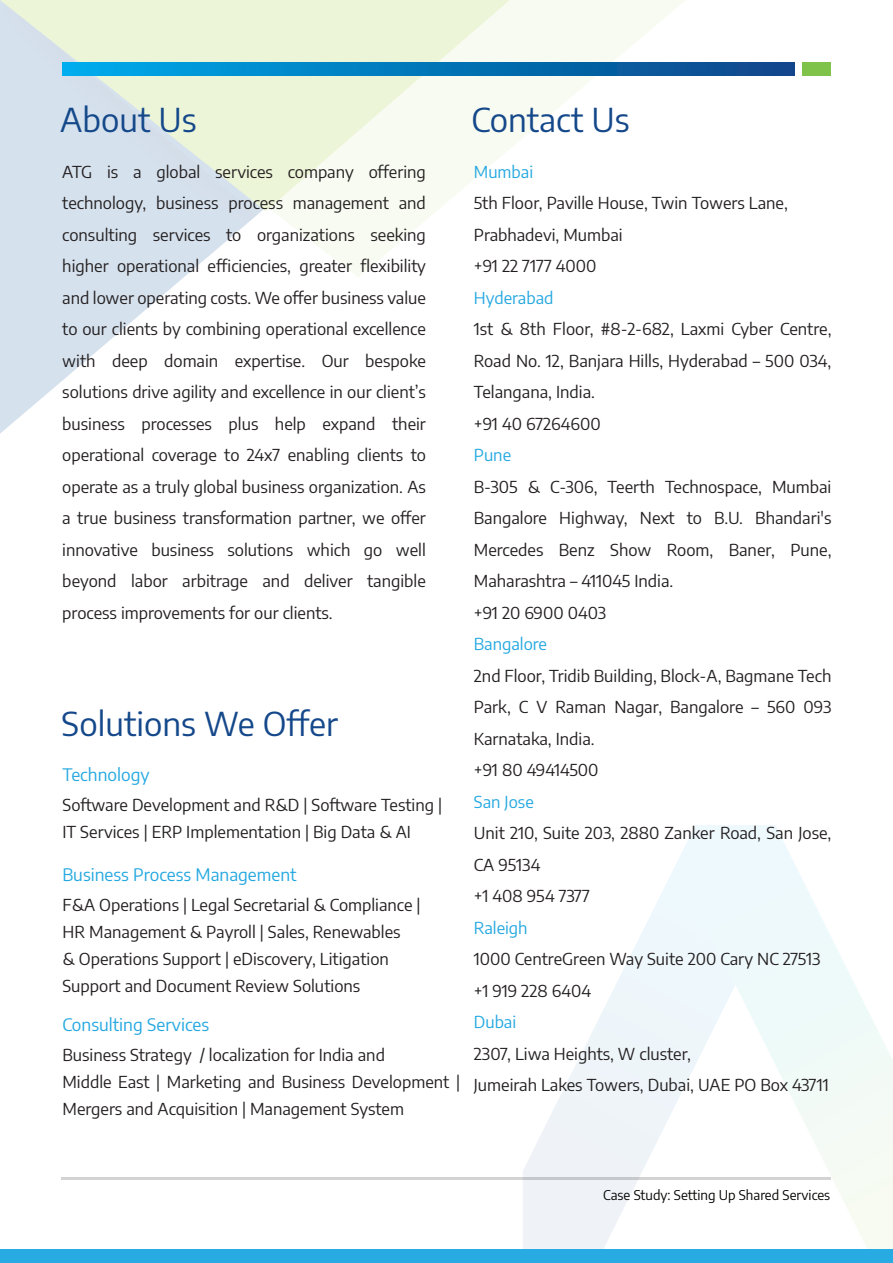
<style>
.page{position:relative;width:893px;height:1263px;background:#fff}
.page>*{position:absolute;margin:0;border:0;box-sizing:border-box;transform-origin:0 0}
.t1{font:33px "Encode Sans";color:#14488a}
.t2{font:17.25px "Encode Sans";color:#24a8e0}
.t3{font:16.5px/31.5px "Encode Sans";color:#231f20}
.t4{font:16.5px "Encode Sans";color:#24a8e0}
.t5{font:13.5px "Encode Sans";color:#040503}
</style>
<div class="page">
<svg style="left:0;top:278px;width:183px;height:156px"></svg>
<svg style="left:0;top:0;width:685px;height:278px"></svg>
<svg style="left:0;top:0;width:510px;height:211px"></svg>
<svg style="left:523px;top:827px;width:172px;height:423px"></svg>
<svg style="left:695px;top:825px;width:198px;height:425px"></svg>
<div style="left:0;top:1250px;width:893px;height:13px;background:#27abe2"></div>
<hr style="left:62px;top:1178px;width:769px;height:2px;background:#231f20">
<svg style="left:62px;top:62px;width:732px;height:14px;background:#0377b9"></svg>
<div style="left:802px;top:62px;width:29px;height:14px;background:#7fc34b"></div>
<h1 class="t1" style="left:60px;top:96px;width:138px">About Us</h1>
<p class="t3" style="left:62px;top:155px;width:365px;text-align:justify">ATG is a global services company offering technology, business process management and consulting services to organizations seeking higher operational efficiencies, greater flexibility and lower operating costs. We offer business value to our clients by combining operational excellence with deep domain expertise. Our bespoke solutions drive agility and excellence in our client’s business processes plus help expand their operational coverage to 24x7 enabling clients to operate as a truly global business organization. As a true business transformation partner, we offer innovative business solutions which go well beyond labor arbitrage and deliver tangible process improvements for our clients.</p>
<h1 class="t1" style="left:62px;top:701px;width:278px">Solutions We Offer</h1>
<p class="t2" style="left:62px;top:762px;width:89px">Technology</p>
<p class="t3" style="left:62px;top:790px;width:381px;line-height:27px">Software Development and R&amp;D | Software Testing |<br>IT Services | ERP Implementation | Big Data &amp; AI</p>
<p class="t2" style="left:62px;top:862px;width:236px">Business Process Management</p>
<p class="t3" style="left:62px;top:890px;width:360px;line-height:27px">F&amp;A Operations | Legal Secretarial &amp; Compliance | HR Management &amp; Payroll | Sales, Renewables<br>&amp; Operations Support | eDiscovery, Litigation Support and Document Review Solutions</p>
<p class="t2" style="left:62px;top:1012px;width:148px">Consulting Services</p>
<p class="t3" style="left:62px;top:1040px;width:399px;line-height:27px">Business Strategy / localization for India and<br>Middle East | Marketing and Business Development |<br>Mergers and Acquisition | Management System</p>
<h1 class="t1" style="left:472px;top:96px;width:159px">Contact Us</h1>
<p class="t4" style="left:474px;top:160px;width:61px">Mumbai</p>
<p class="t3" style="left:474px;top:186px;width:316px">5th Floor, Paville House, Twin Towers Lane,<br>Prabhadevi, Mumbai<br>+91 22 7177 4000</p>
<p class="t4" style="left:474px;top:286px;width:81px">Hyderabad</p>
<p class="t3" style="left:474px;top:312px;width:359px">1st &amp; 8th Floor, #8-2-682, Laxmi Cyber Centre,<br>Road No. 12, Banjara Hills, Hyderabad – 500 034,<br>Telangana, India.<br>+91 40 67264600</p>
<p class="t4" style="left:474px;top:443px;width:39px">Pune</p>
<p class="t3" style="left:474px;top:470px;width:359px">B-305 &amp; C-306, Teerth Technospace, Mumbai Bangalore Highway, Next to B.U. Bhandari's Mercedes Benz Show Room, Baner, Pune, Maharashtra – 411045 India.<br>+91 20 6900 0403</p>
<p class="t4" style="left:474px;top:632px;width:75px">Bangalore</p>
<p class="t3" style="left:474px;top:659px;width:359px">2nd Floor, Tridib Building, Block-A, Bagmane Tech<br>Park, C V Raman Nagar, Bangalore – 560 093<br>Karnataka, India.<br>+91 80 49414500</p>
<p class="t4" style="left:474px;top:790px;width:61px">San Jose</p>
<p class="t3" style="left:474px;top:816px;width:359px">Unit 210, Suite 203, 2880 Zanker Road, San Jose,<br>CA 95134<br>+1 408 954 7377</p>
<p class="t4" style="left:474px;top:916px;width:55px">Raleigh</p>
<p class="t3" style="left:474px;top:942px;width:348px">1000 CentreGreen Way Suite 200 Cary NC 27513 +1 919 228 6404</p>
<p class="t4" style="left:474px;top:1010px;width:44px">Dubai</p>
<p class="t3" style="left:474px;top:1037px;width:356px">2307, Liwa Heights, W cluster,<br>Jumeirah Lakes Towers, Dubai, UAE PO Box 43711</p>
<p class="t5" style="left:603px;top:1185px;width:228px">Case Study: Setting Up Shared Services</p>
</div>
